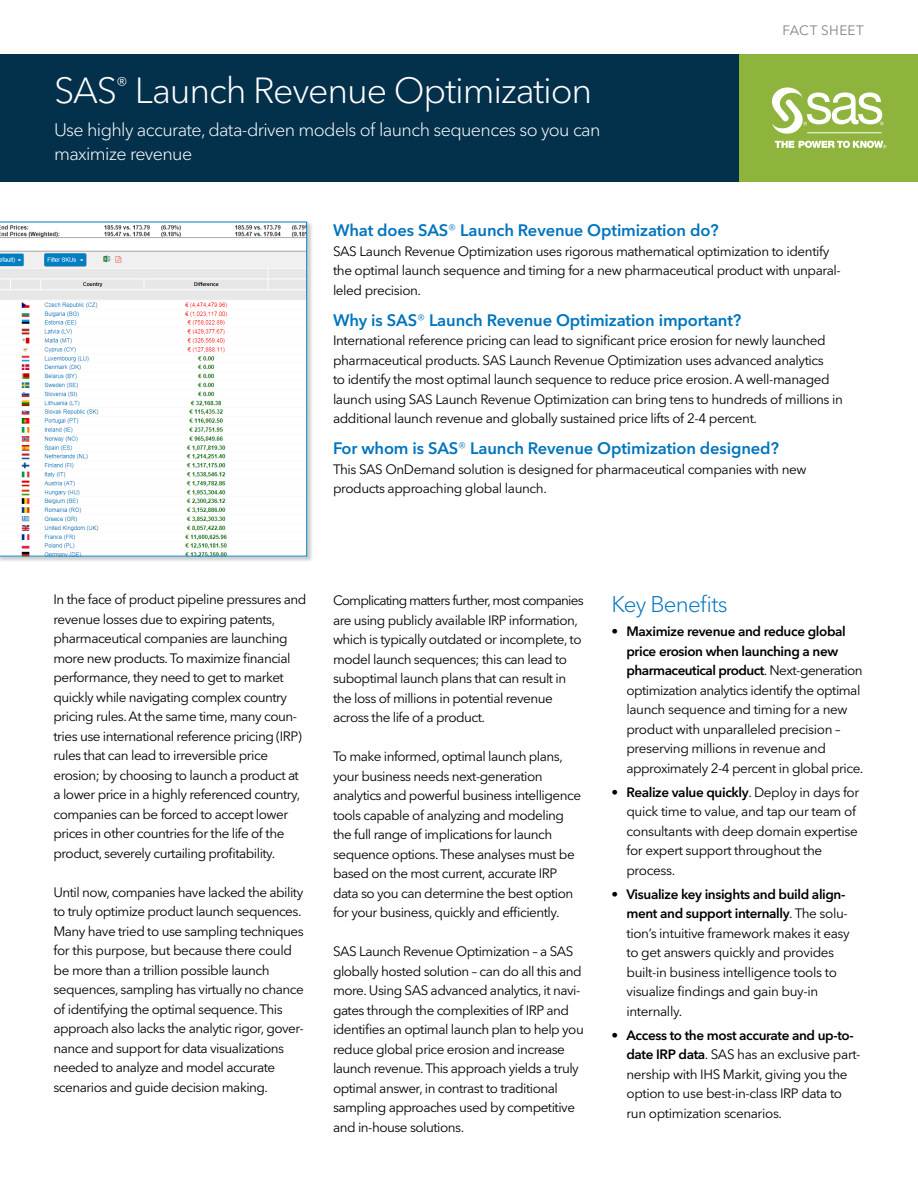
<style>
.page{position:relative;width:918px;height:1188px;background:#fff}
.page>*{position:absolute;margin:0;border:0;box-sizing:border-box;transform-origin:0 0}
.Headline_Title{font:300 36px "Avenir Next W1 G";letter-spacing:-.03em;color:#fff}
.Subhead-1_Cobalt{font:300 22.5px "Avenir Next W1 G";letter-spacing:-.035em;color:#0074bd}
.Headline_subhead___k{font:300 18px/24px "Avenir Next W1 G";letter-spacing:-.03em;color:#fff}
.Summary_Q_Head-Groun{font:600 16.5px "Avenir Next W1 G";letter-spacing:-.01em;color:#0074bd}
.Body{font:13.5px/19.5px "Avenir Next W1 G";letter-spacing:-.035em;color:#000}
.Summary_Q_Body{font:13.5px/19.5px "Avenir Next W1 G";letter-spacing:-.03em;color:#000}
.Collateral_Identifie{font:13.5px "Avenir Next W1 G";letter-spacing:.025em;color:#818181}
.s1{font-weight:300;font-size:13.5px}
.s2{font-weight:600}
</style>
<div class="page">
<div style="left:0;top:54px;width:739px;height:128px;background:#03304b"></div>
<div style="left:739px;top:54px;width:179px;height:128px;background:#8fb43d"></div>
<svg style="left:775px;top:141px;width:111px;height:7px"></svg>
<svg style="left:771px;top:87px;width:113px;height:47px"></svg>
<hr style="left:807px;top:132px;width:75px;height:1px;background:#fff">
<div style="left:0;top:222px;width:313px;height:340px;background:#000;opacity:.2"></div>
<svg style="left:0;top:222px;width:307px;height:334px"></svg>
<p class="Headline_Title" style="left:54px;top:69px;width:540px">SAS<sup>®</sup> Launch Revenue Optimization</p>
<p class="Headline_subhead___k" style="left:54px;top:118px;width:548px">Use highly accurate, data-driven models of launch sequences so you can maximize revenue</p>
<p class="Collateral_Identifie" style="left:782px;top:23px;width:83px">FACT SHEET</p>
<p class="Summary_Q_Head-Groun" style="left:333px;top:220px;width:387px">What does SAS<span class="s1">®</span> Launch Revenue Optimization do?</p>
<p class="Summary_Q_Body" style="left:333px;top:241px;width:509px">SAS Launch Revenue Optimization uses rigorous mathematical optimization to identify the optimal launch sequence and timing for a new pharmaceutical product with unparal&shy;leled precision.</p>
<p class="Summary_Q_Head-Groun" style="left:333px;top:310px;width:410px">Why is SAS<span class="s1">®</span> Launch Revenue Optimization important?</p>
<p class="Summary_Q_Body" style="left:333px;top:331px;width:511px">International reference pricing can lead to significant price erosion for newly launched pharmaceutical products. SAS Launch Revenue Optimization uses advanced analytics<br>to identify the most optimal launch sequence to reduce price erosion. A well-managed launch using SAS Launch Revenue Optimization can bring tens to hundreds of millions in additional launch revenue and globally sustained price lifts of 2-4 percent.</p>
<p class="Summary_Q_Head-Groun" style="left:333px;top:439px;width:448px">For whom is SAS<span class="s1">®</span> Launch Revenue Optimization designed?</p>
<p class="Summary_Q_Body" style="left:333px;top:459px;width:475px">This SAS OnDemand solution is designed for pharmaceutical companies with new products approaching global launch.</p>
<p class="Body" style="left:53px;top:590px;width:255px">In the face of product pipeline pressures and revenue losses due to expiring patents, pharmaceutical companies are launching more new products. To maximize financial performance, they need to get to market quickly while navigating complex country pricing rules. At the same time, many coun&shy;tries use international reference pricing (IRP) rules that can lead to irreversible price erosion; by choosing to launch a product at a lower price in a highly referenced country, companies can be forced to accept lower prices in other countries for the life of the product, severely curtailing profitability.</p>
<p class="Body" style="left:53px;top:882px;width:252px">Until now, companies have lacked the ability to truly optimize product launch sequences.<br>Many have tried to use sampling techniques for this purpose, but because there could be more than a trillion possible launch sequences, sampling has virtually no chance of identifying the optimal sequence. This approach also lacks the analytic rigor, gover&shy;nance and support for data visualizations needed to analyze and model accurate scenarios and guide decision making.</p>
<p class="Body" style="left:333px;top:591px;width:252px">Complicating matters further, most companies are using publicly available IRP information, which is typically outdated or incomplete, to model launch sequences; this can lead to suboptimal launch plans that can result in the loss of millions in potential revenue across the life of a product.</p>
<p class="Body" style="left:333px;top:747px;width:250px">To make informed, optimal launch plans, your business needs next-generation analytics and powerful business intelligence tools capable of analyzing and modeling the full range of implications for launch sequence options. These analyses must be based on the most current, accurate IRP data so you can determine the best option for your business, quickly and efficiently.</p>
<p class="Body" style="left:333px;top:942px;width:252px">SAS Launch Revenue Optimization – a SAS globally hosted solution – can do all this and more. Using SAS advanced analytics, it navi&shy;gates through the complexities of IRP and identifies an optimal launch plan to help you reduce global price erosion and increase launch revenue. This approach yields a truly optimal answer, in contrast to traditional sampling approaches used by competitive and in-house solutions.</p>
<p class="Subhead-1_Cobalt" style="left:611px;top:591px;width:118px">Key Benefits</p>
<p class="Body" style="left:626px;top:622px;width:239px;text-indent:-15px"><span class="s2">• Maximize revenue and reduce global price erosion when launching a new pharmaceutical product</span>. Next-generation optimization analytics identify the optimal launch sequence and timing for a new product with unparalleled precision – preserving millions in revenue and approximately 2-4 percent in global price.</p>
<p class="Body" style="left:626px;top:782px;width:234px;text-indent:-15px"><span class="s2">• Realize value quickly</span>. Deploy in days for quick time to value, and tap our team of consultants with deep domain expertise for expert support throughout the process.</p>
<p class="Body" style="left:626px;top:884px;width:225px;text-indent:-15px"><span class="s2">• Visualize key insights and build align&shy;ment and support internally</span>. The solu&shy;tion’s intuitive framework makes it easy to get answers quickly and provides built-in business intelligence tools to visualize findings and gain buy-in internally.</p>
<p class="Body" style="left:626px;top:1025px;width:236px;text-indent:-15px"><span class="s2">• Access to the most accurate and up-to&shy;date IRP data</span>. SAS has an exclusive part&shy;nership with IHS Markit, giving you the option to use best-in-class IRP data to run optimization scenarios.</p>
</div>
